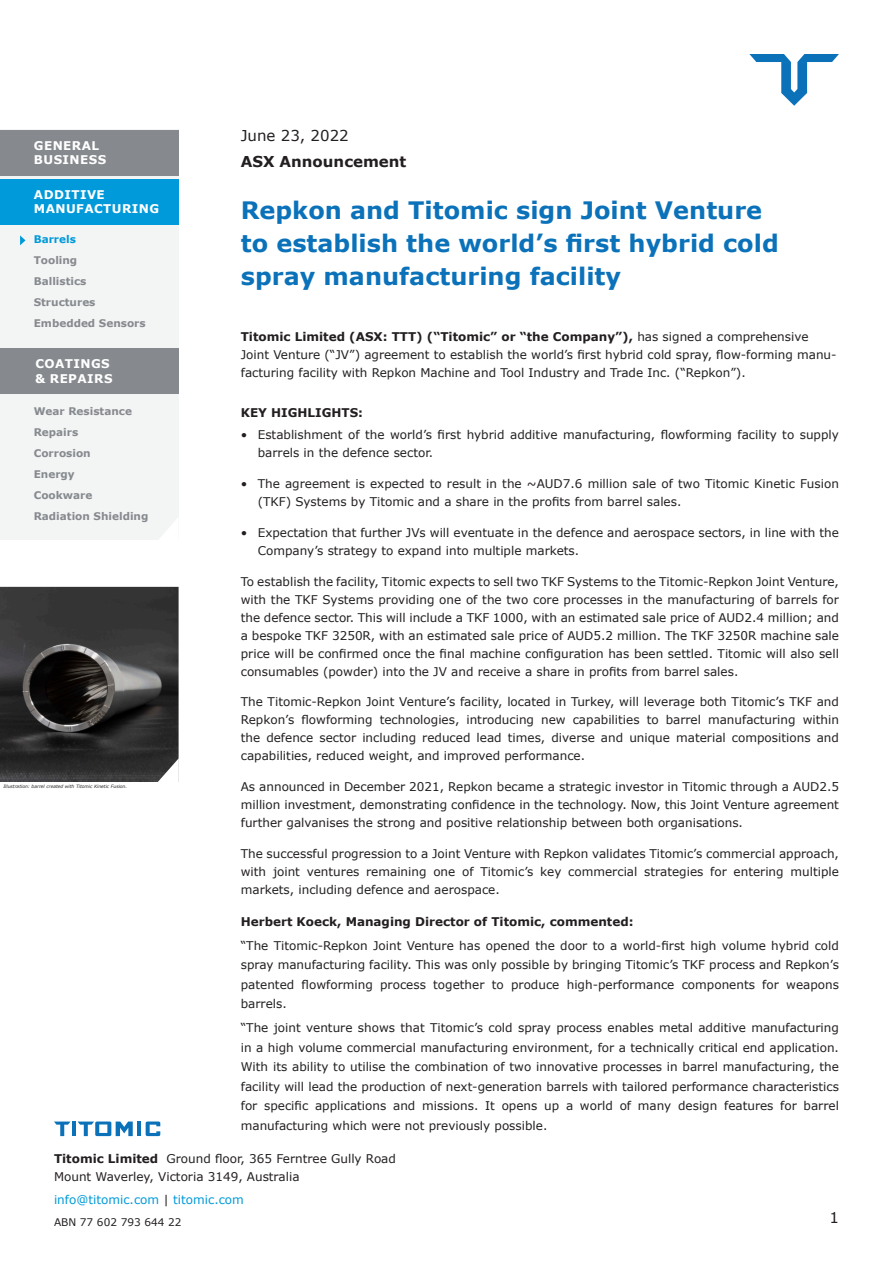
<style>
.page{position:relative;width:893px;height:1263px;background:#fff}
.page>*{position:absolute;margin:0;border:0;box-sizing:border-box;transform-origin:0 0}
.t1{font:700 24px "Verdana";color:#0b72ba}
.t2{font:700 15px "Verdana";color:#231f20}
.t3{font:15px "Verdana";color:#231f20}
.t4{font:12px/18px "Verdana";color:#231f20;text-align:justify}
.t5{font:700 12px "Verdana";color:#231f20}
.t6{font:700 12px/14.4px "Verdana";letter-spacing:.035em;color:#fff}
.t7{font:12px "Verdana";color:#009ada}
.t8{font:700 10.5px "Verdana";color:#868a8e}
.t9{font:10.5px "Verdana";color:#231f20}
.t10{font:700 10.5px "Verdana";color:#009ada}
.t11{font:italic 4.5px "Verdana";color:#231f20}
.s1{font-weight:700}
.s2{color:#231f20}
</style>
<div class="page">
<svg style="left:749px;top:54px;width:90px;height:52px"></svg>
<svg style="left:146px;top:1121px;width:14px;height:15px"></svg>
<hr style="left:72px;top:1121px;width:4px;height:15px;background:#0b72ba">
<hr style="left:137px;top:1121px;width:4px;height:15px;background:#0b72ba">
<svg style="left:54px;top:1121px;width:16px;height:15px"></svg>
<svg style="left:78px;top:1121px;width:55px;height:15px"></svg>
<div style="left:0;top:130px;width:179px;height:410px;background:#f3f4f4"></div>
<div style="left:0;top:179px;width:179px;height:45px;background:#009ada"></div>
<div style="left:0;top:130px;width:179px;height:46px;background:#868a8e"></div>
<div style="left:0;top:348px;width:179px;height:46px;background:#868a8e"></div>
<svg style="left:20px;top:235px;width:6px;height:10px"></svg>
<svg style="left:159px;top:519px;width:19px;height:21px"></svg>
<img style="left:0;top:587px;width:179px;height:195px">
<svg style="left:157px;top:746px;width:22px;height:36px"></svg>
<p class="t6" style="left:34px;top:138px;width:74px">GENERAL<br>BUSINESS</p>
<p class="t6" style="left:34px;top:187px;width:127px">ADDITIVE<br>MANUFACTURING</p>
<p class="t10" style="left:34px;top:232px;width:44px">Barrels</p>
<p class="t8" style="left:34px;top:253px;width:45px">Tooling</p>
<p class="t8" style="left:34px;top:274px;width:54px">Ballistics</p>
<p class="t8" style="left:34px;top:295px;width:63px">Structures</p>
<p class="t8" style="left:34px;top:316px;width:113px">Embedded Sensors</p>
<p class="t6" style="left:35px;top:357px;width:79px">COATINGS &amp; REPAIRS</p>
<p class="t8" style="left:34px;top:404px;width:100px">Wear Resistance</p>
<p class="t8" style="left:34px;top:425px;width:46px">Repairs</p>
<p class="t8" style="left:34px;top:446px;width:58px">Corrosion</p>
<p class="t8" style="left:34px;top:467px;width:43px">Energy</p>
<p class="t8" style="left:34px;top:488px;width:60px">Cookware</p>
<p class="t8" style="left:34px;top:509px;width:116px">Radiation Shielding</p>
<p class="t11" style="left:3px;top:783px;width:125px">Illustration: barrel created with Titomic Kinetic Fusion.</p>
<p class="t3" style="left:241px;top:125px;width:110px">June 23, 2022</p>
<p class="t2" style="left:241px;top:151px;width:167px">ASX Announcement</p>
<p class="t1" style="left:241px;top:194px;width:523px">Repkon and Titomic sign Joint Venture</p>
<p class="t1" style="left:241px;top:227px;width:539px">to establish the world’s first hybrid cold</p>
<p class="t1" style="left:241px;top:260px;width:382px">spray manufacturing facility</p>
<p class="t4" style="left:241px;top:328px;width:597px;text-align:left"><span class="s1">Titomic Limited (ASX: TTT) (“Titomic” or “the Company”),</span> has signed a comprehensive<br>Joint Venture (“JV”) agreement to establish the world’s first hybrid cold spray, flow-forming manu&shy;facturing facility with Repkon Machine and Tool Industry and Trade Inc. (“Repkon”).</p>
<p class="t5" style="left:241px;top:404px;width:124px">KEY HIGHLIGHTS:</p>
<p class="t4" style="left:258px;top:426px;width:583px;text-indent:-17px">• Establishment of the world’s first hybrid additive manufacturing, flowforming facility to supply barrels in the defence sector.</p>
<p class="t4" style="left:258px;top:474px;width:583px;text-indent:-17px">• The agreement is expected to result in the ~AUD7.6 million sale of two Titomic Kinetic Fusion (TKF) Systems by Titomic and a share in the profits from barrel sales.</p>
<p class="t4" style="left:258px;top:523px;width:583px;text-indent:-17px">• Expectation that further JVs will eventuate in the defence and aerospace sectors, in line with the<br>Company’s strategy to expand into multiple markets.</p>
<p class="t4" style="left:241px;top:572px;width:600px">To establish the facility, Titomic expects to sell two TKF Systems to the Titomic-Repkon Joint Venture, with the TKF Systems providing one of the two core processes in the manufacturing of barrels for the defence sector. This will include a TKF 1000, with an estimated sale price of AUD2.4 million; and a bespoke TKF 3250R, with an estimated sale price of AUD5.2 million. The TKF 3250R machine sale price will be confirmed once the final machine configuration has been settled. Titomic will also sell consumables (powder) into the JV and receive a share in profits from barrel sales.</p>
<p class="t4" style="left:241px;top:693px;width:600px">The Titomic-Repkon Joint Venture’s facility, located in Turkey, will leverage both Titomic’s TKF and Repkon’s flowforming technologies, introducing new capabilities to barrel manufacturing within the defence sector including reduced lead times, diverse and unique material compositions and capabilities, reduced weight, and improved performance.</p>
<p class="t4" style="left:241px;top:778px;width:600px">As announced in December 2021, Repkon became a strategic investor in Titomic through a AUD2.5 million investment, demonstrating confidence in the technology. Now, this Joint Venture agreement further galvanises the strong and positive relationship between both organisations.</p>
<p class="t4" style="left:241px;top:844px;width:600px">The successful progression to a Joint Venture with Repkon validates Titomic’s commercial approach, with joint ventures remaining one of Titomic’s key commercial strategies for entering multiple markets, including defence and aerospace.</p>
<p class="t5" style="left:241px;top:913px;width:394px">Herbert Koeck, Managing Director of Titomic, commented:</p>
<p class="t4" style="left:241px;top:936px;width:600px;line-height:19.5px">“The Titomic-Repkon Joint Venture has opened the door to a world-first high volume hybrid cold spray manufacturing facility. This was only possible by bringing Titomic’s TKF process and Repkon’s patented flowforming process together to produce high-performance components for weapons barrels.</p>
<p class="t4" style="left:241px;top:1018px;width:600px;line-height:19.5px">“The joint venture shows that Titomic’s cold spray process enables metal additive manufacturing in a high volume commercial manufacturing environment, for a technically critical end application.<br>With its ability to utilise the combination of two innovative processes in barrel manufacturing, the facility will lead the production of next-generation barrels with tailored performance characteristics for specific applications and missions. It opens up a world of many design features for barrel manufacturing which were not previously possible.</p>
<p class="t4" style="left:54px;top:1150px;width:343px"><span class="s1">Titomic Limited</span> Ground floor, 365 Ferntree Gully Road<br>Mount Waverley, Victoria 3149, Australia</p>
<p class="t7" style="left:54px;top:1191px;width:191px">info@titomic.com <span class="s2">|</span> titomic.com</p>
<p class="t9" style="left:54px;top:1215px;width:129px">ABN 77 602 793 644 22</p>
<p class="t3" style="left:829px;top:1207px;width:11px">1</p>
</div>
